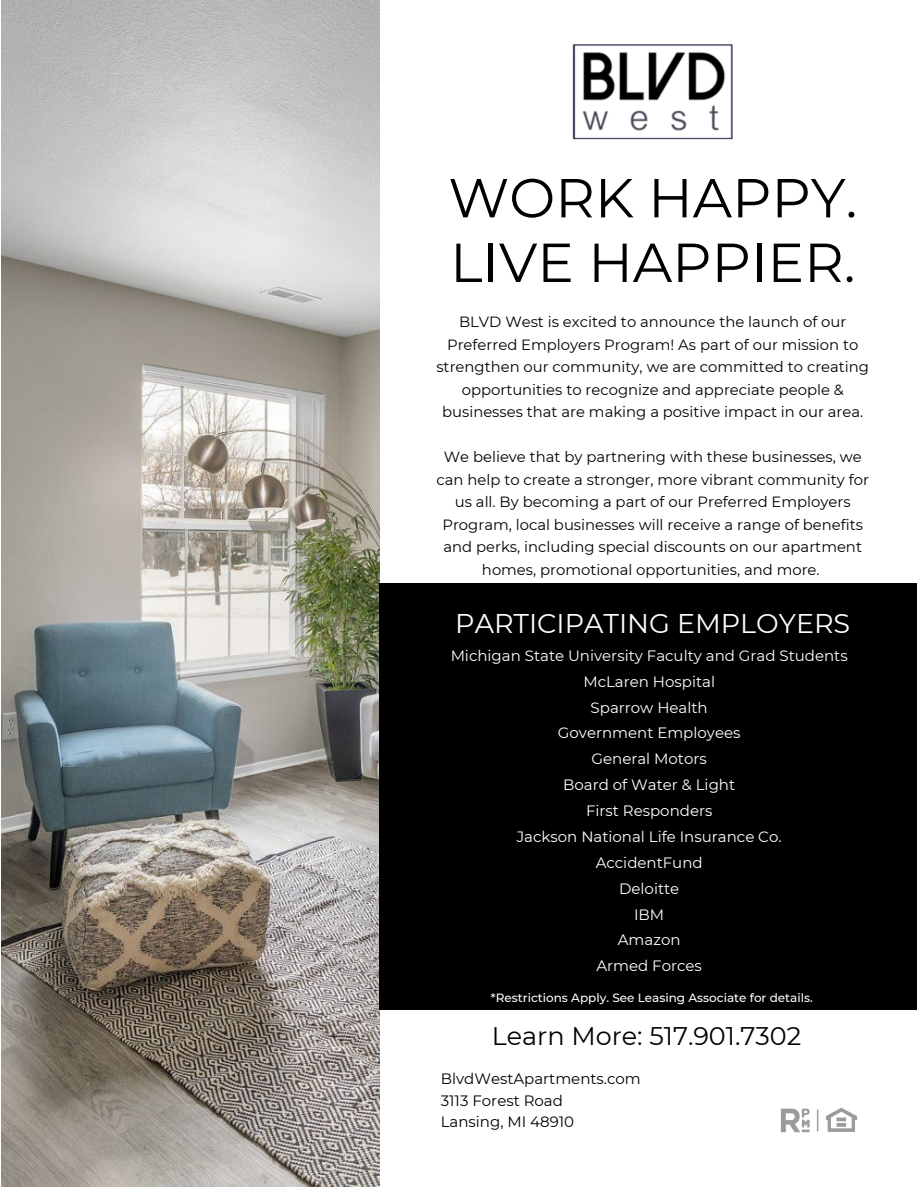
<style>
.page{position:relative;width:918px;height:1188px;background:#fff}
.page>*{position:absolute;margin:0;border:0;box-sizing:border-box;transform-origin:0 0}
.t1{font:54.9px/64.7px "Montserrat";color:#000}
.t2{font:27px "Montserrat";color:#fff}
.t3{font:25.5px "Montserrat";color:#000}
.t4{font:15px/25.8px "Montserrat";color:#fff;text-align:center}
.t5{font:15px/21.3px "Montserrat";color:#000}
.t6{font:14.85px/22.5px "Montserrat";color:#000;text-align:center}
.t7{font:500 12px "Montserrat";color:#fff}
</style>
<div class="page">
<img style="left:1px;top:0;width:378px;height:1187px">
<img style="left:781px;top:1107px;width:76px;height:25px">
<div style="left:379px;top:583px;width:538px;height:426px;background:#000"></div>
<img style="left:572px;top:44px;width:161px;height:96px">
<h1 class="t1" style="left:448px;top:165px;width:410px">WORK HAPPY.<br>LIVE HAPPIER.</h1>
<p class="t6" style="left:436px;top:311px;width:434px">BLVD West is excited to announce the launch of our Preferred Employers Program! As part of our mission to strengthen our community, we are committed to creating opportunities to recognize and appreciate people &amp; businesses that are making a positive impact in our area.</p>
<p class="t6" style="left:437px;top:446px;width:434px">We believe that by partnering with these businesses, we can help to create a stronger, more vibrant community for us all. By becoming a part of our Preferred Employers Program, local businesses will receive a range of benefits and perks, including special discounts on our apartment homes, promotional opportunities, and more.</p>
<h2 class="t2" style="left:455px;top:606px;width:396px">PARTICIPATING EMPLOYERS</h2>
<p class="t4" style="left:451px;top:643px;width:399px">Michigan State University Faculty and Grad Students<br>McLaren Hospital<br>Sparrow Health<br>Government Employees<br>General Motors<br>Board of Water &amp; Light<br>First Responders<br>Jackson National Life Insurance Co.<br>AccidentFund<br>Deloitte<br>IBM<br>Amazon<br>Armed Forces</p>
<p class="t7" style="left:491px;top:990px;width:323px">*Restrictions Apply. See Leasing Associate for details.</p>
<h3 class="t3" style="left:492px;top:1020px;width:311px">Learn More: 517.901.7302</h3>
<p class="t5" style="left:441px;top:1068px;width:202px">BlvdWestApartments.com<br>3113 Forest Road<br>Lansing, MI 48910</p>
</div>
